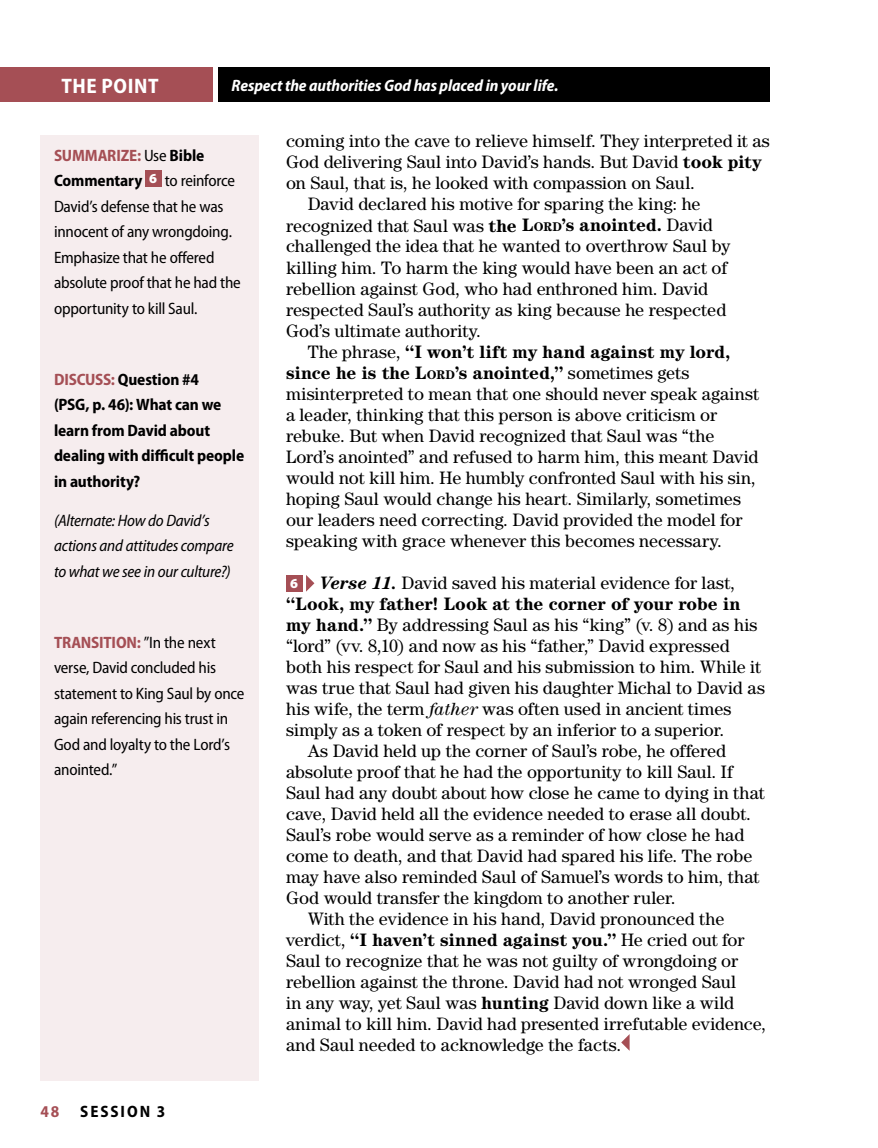
<style>
.page{position:relative;width:878px;height:1148px;background:#fff}
.page>*{position:absolute;margin:0;border:0;box-sizing:border-box;transform-origin:0 0}
.t1{font:700 semi-condensed 21px "Myriad Pro";letter-spacing:.025em;color:#fff}
.t2{font:18px "Century Std";color:#000}
.t3{font:700 18px "Century Std";color:#000}
.t4{font:semi-condensed 16.5px/25.5px "Myriad Pro";letter-spacing:-.015em;color:#000}
.t5{font:700 semi-condensed 16.5px/25.5px "Myriad Pro";letter-spacing:-.005em;color:#000}
.t6{font:italic semi-condensed 16.5px/25.5px "Myriad Pro";letter-spacing:-.015em;color:#000}
.t7{font:italic 700 semi-condensed 16.5px "Myriad Pro";letter-spacing:-.005em;color:#fff}
.t8{font:700 semi-condensed 16.5px "Myriad Pro";color:#a54f55}
.s1{font-weight:700;color:#a54f55}
.s2{font-weight:700}
.s3{color:#a54f55}
.s4{font-weight:700;font-size:12.6px}
.s5{font-weight:400}
.s6{font-style:inherit}
.s7{font-size:12.6px}
.s8{font-family:"Myriad Pro";font-weight:900;font-size:13.8px;color:#fff}
.s9{font-weight:700;font-style:italic}
.s10{font-style:italic}
</style>
<div class="page">
<div style="left:0;top:68px;width:213px;height:34px;background:#a54f55"></div>
<div style="left:218px;top:68px;width:552px;height:34px;background:#000"></div>
<div style="left:286px;top:575px;width:17px;height:16px;background:#a54f55"></div>
<svg style="left:306px;top:575px;width:8px;height:16px"></svg>
<svg style="left:621px;top:1035px;width:8px;height:15px"></svg>
<div style="left:40px;top:135px;width:219px;height:945px;background:#f6edee"></div>
<div style="left:145px;top:170px;width:17px;height:16px;background:#a54f55"></div>
<p class="t1" style="left:62px;top:74px;width:98px">THE POINT</p>
<p class="t7" style="left:231px;top:76px;width:328px">Respect the authorities God has placed in your life.</p>
<p class="t4" style="left:54px;top:143px;width:188px"><span class="s1">SUMMARIZE:</span> Use <span class="s2">Bible<br>Commentary</span> <sup>6</sup> to reinforce<br>David’s defense that he was innocent of any wrongdoing.<br>Emphasize that he offered absolute proof that he had the opportunity to kill Saul.</p>
<p class="t5" style="left:54px;top:367px;width:192px"><span class="s3">DISCUSS:</span> Question #4<br>(PSG, p. 46): What can we learn from David about dealing with difficult people in authority?</p>
<p class="t6" style="left:54px;top:508px;width:181px">(Alternate: How do David’s actions and attitudes compare to what we see in our culture?)</p>
<p class="t4" style="left:54px;top:630px;width:192px"><span class="s1">TRANSITION:</span> ”In the next verse, David concluded his statement to King Saul by once again referencing his trust in<br>God and loyalty to the Lord’s anointed.”</p>
<p class="t8" style="left:40px;top:1102px;width:20px">48</p>
<p class="t5" style="left:80px;top:1099px;width:87px">Session 3</p>
<p class="t2" style="left:286px;top:131px;width:485px">coming into the cave to relieve himself. They interpreted it as</p>
<p class="t2" style="left:286px;top:152px;width:477px">God delivering Saul into David’s hands. But David <span class="s2">took pity</span></p>
<p class="t2" style="left:286px;top:173px;width:410px">on Saul, that is, he looked with compassion on Saul.</p>
<p class="t2" style="left:308px;top:194px;width:394px">David declared his motive for sparing the king: he</p>
<p class="t2" style="left:286px;top:215px;width:428px">recognized that Saul was <span class="s2">the</span> <span class="s2">L</span><span class="s4">ORD</span><span class="s2">’s anointed.</span> David</p>
<p class="t2" style="left:286px;top:236px;width:446px">challenged the idea that he wanted to overthrow Saul by</p>
<p class="t2" style="left:286px;top:257px;width:443px">killing him. To harm the king would have been an act of</p>
<p class="t2" style="left:286px;top:278px;width:424px">rebellion against God, who had enthroned him. David</p>
<p class="t2" style="left:286px;top:299px;width:442px">respected Saul’s authority as king because he respected</p>
<p class="t2" style="left:286px;top:320px;width:196px">God’s ultimate authority.</p>
<p class="t3" style="left:308px;top:341px;width:424px"><span class="s5">The phrase,</span> “I won’t lift my hand against my lord,</p>
<p class="t3" style="left:286px;top:362px;width:405px">since he is the <span class="s6">L</span><span class="s7">ORD</span>’s anointed,” <span class="s5">sometimes gets</span></p>
<p class="t2" style="left:286px;top:383px;width:474px">misinterpreted to mean that one should never speak against</p>
<p class="t2" style="left:286px;top:404px;width:432px">a leader, thinking that this person is above criticism or</p>
<p class="t2" style="left:286px;top:425px;width:430px">rebuke. But when David recognized that Saul was “the</p>
<p class="t2" style="left:286px;top:446px;width:474px">Lord’s anointed” and refused to harm him, this meant David</p>
<p class="t2" style="left:286px;top:467px;width:471px">would not kill him. He humbly confronted Saul with his sin,</p>
<p class="t2" style="left:286px;top:488px;width:456px">hoping Saul would change his heart. Similarly, sometimes</p>
<p class="t2" style="left:286px;top:509px;width:458px">our leaders need correcting. David provided the model for</p>
<p class="t2" style="left:286px;top:530px;width:437px">speaking with grace whenever this becomes necessary.</p>
<p class="t2" style="left:290px;top:572px;width:446px"><span class="s8">6</span> <span class="s9">Verse 11.</span> David saved his material evidence for last,</p>
<p class="t3" style="left:286px;top:593px;width:456px">“Look, my father! Look at the corner of your robe in</p>
<p class="t2" style="left:286px;top:614px;width:473px"><span class="s2">my hand.”</span> By addressing Saul as his “king” (v. 8) and as his</p>
<p class="t2" style="left:286px;top:635px;width:445px">“lord” (vv. 8,10) and now as his “father,” David expressed</p>
<p class="t2" style="left:286px;top:656px;width:476px">both his respect for Saul and his submission to him. While it</p>
<p class="t2" style="left:286px;top:677px;width:480px">was true that Saul had given his daughter Michal to David as</p>
<p class="t2" style="left:286px;top:698px;width:447px">his wife, the term <span class="s10">father</span> was often used in ancient times</p>
<p class="t2" style="left:286px;top:719px;width:440px">simply as a token of respect by an inferior to a superior.</p>
<p class="t2" style="left:308px;top:740px;width:420px">As David held up the corner of Saul’s robe, he offered</p>
<p class="t2" style="left:286px;top:761px;width:448px">absolute proof that he had the opportunity to kill Saul. If</p>
<p class="t2" style="left:286px;top:782px;width:480px">Saul had any doubt about how close he came to dying in that</p>
<p class="t2" style="left:286px;top:803px;width:466px">cave, David held all the evidence needed to erase all doubt.</p>
<p class="t2" style="left:286px;top:824px;width:460px">Saul’s robe would serve as a reminder of how close he had</p>
<p class="t2" style="left:286px;top:845px;width:468px">come to death, and that David had spared his life. The robe</p>
<p class="t2" style="left:286px;top:866px;width:475px">may have also reminded Saul of Samuel’s words to him, that</p>
<p class="t2" style="left:286px;top:887px;width:391px">God would transfer the kingdom to another ruler.</p>
<p class="t2" style="left:308px;top:908px;width:418px">With the evidence in his hand, David pronounced the</p>
<p class="t3" style="left:286px;top:929px;width:460px"><span class="s5">verdict,</span> “I haven’t sinned against you.” <span class="s5">He cried out for</span></p>
<p class="t2" style="left:286px;top:950px;width:453px">Saul to recognize that he was not guilty of wrongdoing or</p>
<p class="t2" style="left:286px;top:971px;width:451px">rebellion against the throne. David had not wronged Saul</p>
<p class="t2" style="left:286px;top:992px;width:449px">in any way, yet Saul was <span class="s2">hunting</span> David down like a wild</p>
<p class="t2" style="left:286px;top:1013px;width:481px">animal to kill him. David had presented irrefutable evidence,</p>
<p class="t2" style="left:286px;top:1034px;width:336px">and Saul needed to acknowledge the facts.</p>
</div>
